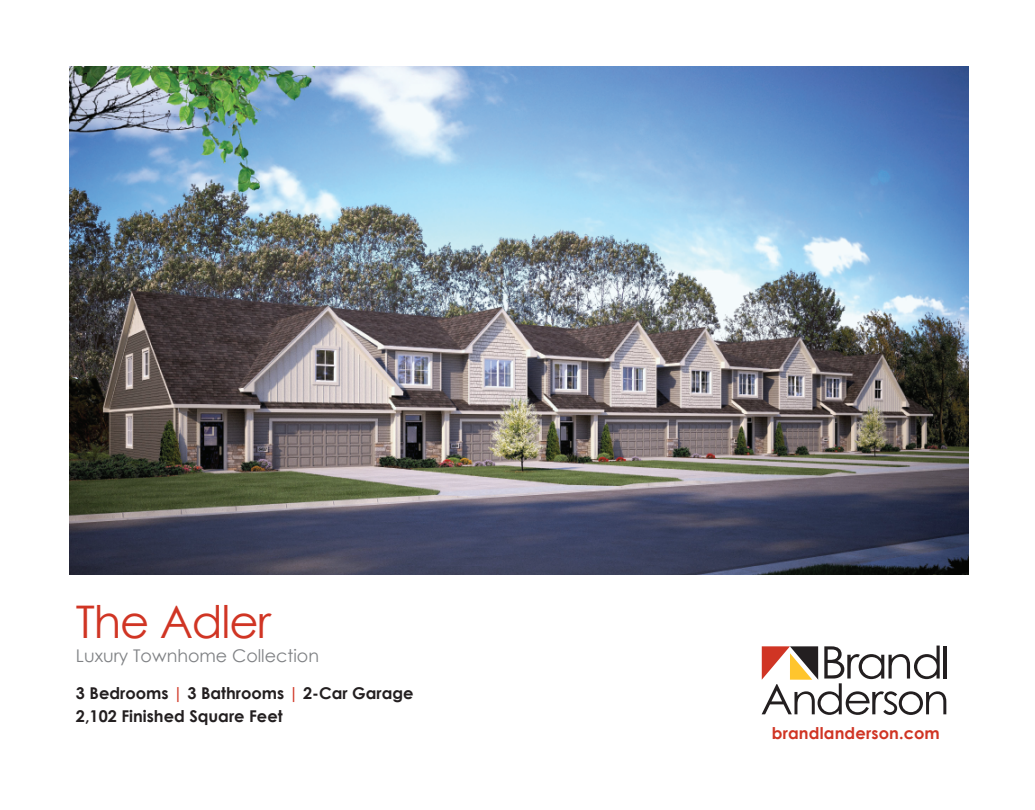
<style>
.page{position:relative;width:1035px;height:810px;background:#fff}
.page>*{position:absolute;margin:0;border:0;box-sizing:border-box;transform-origin:0 0}
.t1{font:45px "Century Gothic";letter-spacing:-.025em;color:#d03524}
.t2{font:17.5px "Century Gothic";color:#808285}
.t3{font:700 16.25px/23.8px "Century Gothic";color:#231f20}
.t4{font:700 16.25px "Century Gothic";letter-spacing:.01em;color:#d03524}
.s1{color:#d03524}
</style>
<div class="page">
<hr style="left:943px;top:646px;width:4px;height:33px;background:#231f20">
<svg style="left:762px;top:646px;width:184px;height:69px"></svg>
<img style="left:70px;top:66px;width:899px;height:509px">
<h1 class="t1" style="left:76px;top:590px;width:197px">The Adler</h1>
<p class="t2" style="left:76px;top:643px;width:245px">Luxury Townhome Collection</p>
<p class="t3" style="left:76px;top:680px;width:339px">3 Bedrooms <span class="s1">|</span> 3 Bathrooms <span class="s1">|</span> 2-Car Garage<br>2,102 Finished Square Feet</p>
<p class="t4" style="left:772px;top:721px;width:169px">brandlanderson.com</p>
</div>
